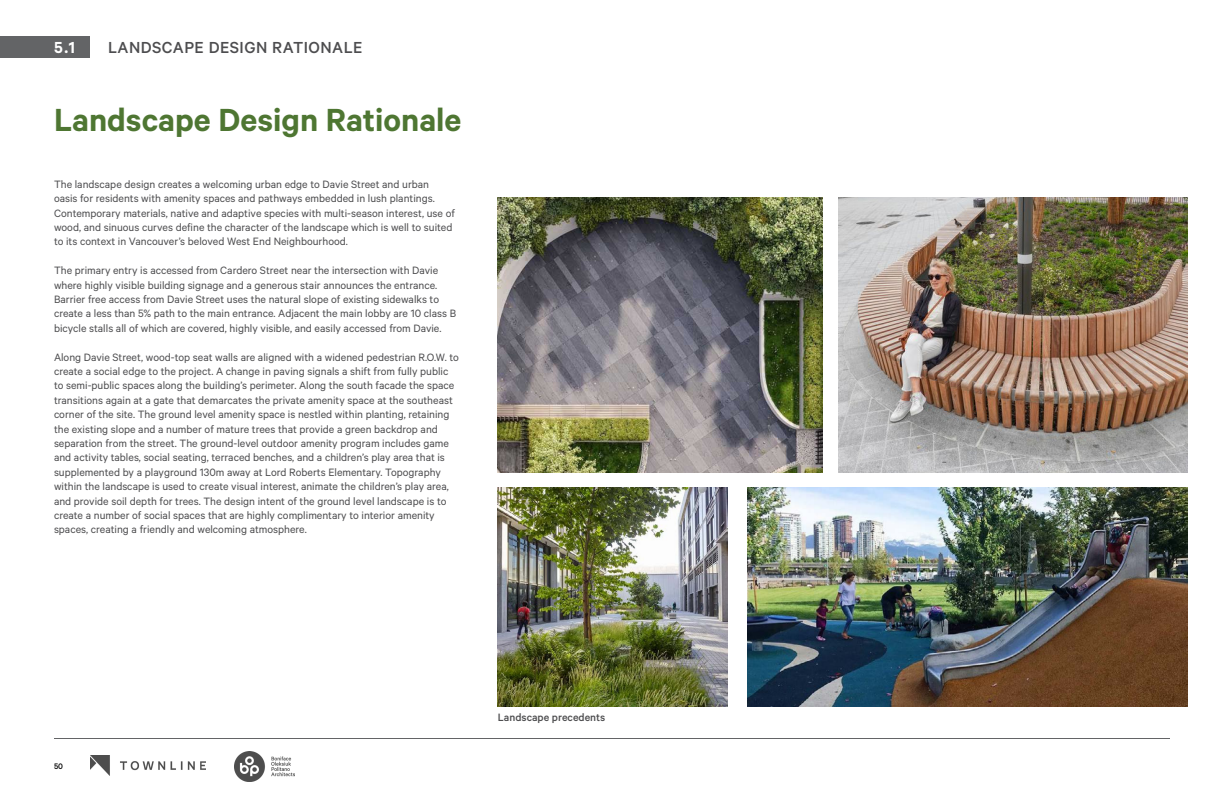
<style>
.page{position:relative;width:1224px;height:792px;background:#fff}
.page>*{position:absolute;margin:0;border:0;box-sizing:border-box;transform-origin:0 0}
.t1{font:600 36px "Calibre";color:#4e7632}
.t2{font:500 18px "Calibre";letter-spacing:.025em;color:#4d4d4f}
.t3{font:600 18px "Calibre";color:#fff}
.t4{font:12px/14.4px "Calibre";color:#4d4d4f}
.t5{font:500 12px "Calibre";color:#4d4d4f}
.t6{font:500 9px "Calibre";color:#000}
</style>
<div class="page">
<div style="left:0;top:36px;width:90px;height:22px;background:#636466"></div>
<hr style="left:54px;top:738px;width:1116px;height:1px;background:#636466">
<img style="left:235px;top:751px;width:60px;height:31px">
<img style="left:90px;top:756px;width:116px;height:20px">
<img style="left:747px;top:488px;width:441px;height:219px">
<img style="left:498px;top:197px;width:324px;height:275px">
<img style="left:838px;top:197px;width:350px;height:275px">
<img style="left:498px;top:488px;width:230px;height:219px">
<h2 class="t3" style="left:54px;top:36px;width:23px">5.1</h2>
<h2 class="t2" style="left:108px;top:37px;width:256px">LANDSCAPE DESIGN RATIONALE</h2>
<h1 class="t1" style="left:54px;top:99px;width:409px">Landscape Design Rationale</h1>
<p class="t4" style="left:54px;top:176px;width:402px">The landscape design creates a welcoming urban edge to Davie Street and urban oasis for residents with amenity spaces and pathways embedded in lush plantings.<br>Contemporary materials, native and adaptive species with multi-season interest, use of wood, and sinuous curves define the character of the landscape which is well to suited to its context in Vancouver’s beloved West End Neighbourhood.</p>
<p class="t4" style="left:54px;top:263px;width:404px">The primary entry is accessed from Cardero Street near the intersection with Davie where highly visible building signage and a generous stair announces the entrance.<br>Barrier free access from Davie Street uses the natural slope of existing sidewalks to create a less than 5% path to the main entrance. Adjacent the main lobby are 10 class B bicycle stalls all of which are covered, highly visible, and easily accessed from Davie.</p>
<p class="t4" style="left:54px;top:349px;width:406px">Along Davie Street, wood-top seat walls are aligned with a widened pedestrian R.O.W. to create a social edge to the project. A change in paving signals a shift from fully public to semi-public spaces along the building’s perimeter. Along the south facade the space transitions again at a gate that demarcates the private amenity space at the southeast corner of the site. The ground level amenity space is nestled within planting, retaining the existing slope and a number of mature trees that provide a green backdrop and separation from the street. The ground-level outdoor amenity program includes game and activity tables, social seating, terraced benches, and a children’s play area that is supplemented by a playground 130m away at Lord Roberts Elementary. Topography within the landscape is used to create visual interest, animate the children’s play area, and provide soil depth for trees. The design intent of the ground level landscape is to create a number of social spaces that are highly complimentary to interior amenity spaces, creating a friendly and welcoming atmosphere.</p>
<p class="t6" style="left:54px;top:761px;width:11px">50</p>
<p class="t5" style="left:498px;top:710px;width:109px">Landscape precedents</p>
</div>
